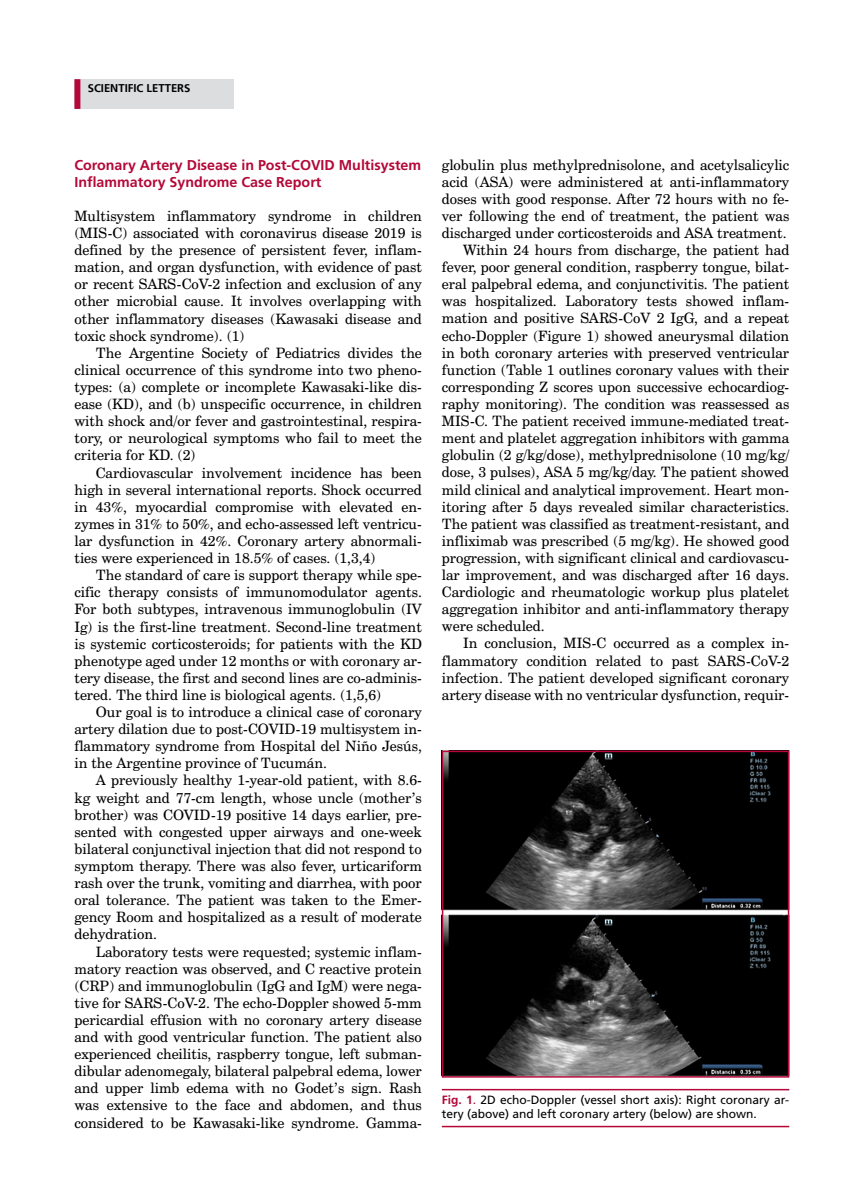
<style>
.page{position:relative;width:851px;height:1191px;background:#fff}
.page>*{position:absolute;margin:0;border:0;box-sizing:border-box;transform-origin:0 0}
.introduccion_y_resul{font:14.25px/17.1px "Century Schoolbook BT";color:#000;text-align:justify}
.t1{font:700 14.25px/17.1px "Frutiger LT Std";color:#b30838}
.t2{font:12px/14.4px "Frutiger LT Std";color:#000}
.t3{font:700 11.25px "Frutiger";color:#000}
.s1{font-weight:700;color:#b30838}
.s2{color:#b30838}
</style>
<div class="page">
<img style="left:445px;top:753px;width:341px;height:321px">
<div style="left:74px;top:79px;width:160px;height:30px;background:#dcddde"></div>
<div style="left:74px;top:79px;width:6px;height:30px;background:#b30838"></div>
<hr style="left:442px;top:1125px;width:347px;height:2px;background:#b30838">
<hr style="left:442px;top:1088px;width:347px;height:2px;background:#b30838">
<div style="left:442px;top:750px;width:347px;height:327px;border:2px solid #b30838"></div>
<p class="t3" style="left:88px;top:82px;width:104px">SCIENTIFIC LETTERS</p>
<p class="t1" style="left:74px;top:156px;width:348px">Coronary Artery Disease in Post-COVID Multisystem<br>Inflammatory Syndrome Case Report</p>
<p class="introduccion_y_resul" style="left:74px;top:207px;width:349px">Multisystem inflammatory syndrome in children (MIS-C) associated with coronavirus disease 2019 is defined by the presence of persistent fever, inflam&shy;mation, and organ dysfunction, with evidence of past or recent SARS-CoV-2 infection and exclusion of any other microbial cause. It involves overlapping with other inflammatory diseases (Kawasaki disease and toxic shock syndrome). (1)</p>
<p class="introduccion_y_resul" style="left:74px;top:344px;width:349px;text-indent:21px">The Argentine Society of Pediatrics divides the clinical occurrence of this syndrome into two pheno&shy;types: (a) complete or incomplete Kawasaki-like dis&shy;ease (KD), and (b) unspecific occurrence, in children with shock and/or fever and gastrointestinal, respira&shy;tory, or neurological symptoms who fail to meet the criteria for KD. (2)</p>
<p class="introduccion_y_resul" style="left:74px;top:464px;width:349px;text-indent:21px">Cardiovascular involvement incidence has been high in several international reports. Shock occurred in 43%, myocardial compromise with elevated en&shy;zymes in 31% to 50%, and echo-assessed left ventricu&shy;lar dysfunction in 42%. Coronary artery abnormali&shy;ties were experienced in 18.5% of cases. (1,3,4)</p>
<p class="introduccion_y_resul" style="left:74px;top:566px;width:349px;text-indent:21px">The standard of care is support therapy while spe&shy;cific therapy consists of immunomodulator agents.<br>For both subtypes, intravenous immunoglobulin (IV Ig) is the first-line treatment. Second-line treatment is systemic corticosteroids; for patients with the KD phenotype aged under 12 months or with coronary ar&shy;tery disease, the first and second lines are co-adminis&shy;tered. The third line is biological agents. (1,5,6)</p>
<p class="introduccion_y_resul" style="left:74px;top:703px;width:349px;text-indent:21px">Our goal is to introduce a clinical case of coronary artery dilation due to post-COVID-19 multisystem in&shy;flammatory syndrome from Hospital del Niño Jesús, in the Argentine province of Tucumán.</p>
<p class="introduccion_y_resul" style="left:74px;top:771px;width:349px;text-indent:21px">A previously healthy 1-year-old patient, with 8.6- kg weight and 77-cm length, whose uncle (mother’s brother) was COVID-19 positive 14 days earlier, pre&shy;sented with congested upper airways and one-week bilateral conjunctival injection that did not respond to symptom therapy. There was also fever, urticariform rash over the trunk, vomiting and diarrhea, with poor oral tolerance. The patient was taken to the Emer&shy;gency Room and hospitalized as a result of moderate dehydration.</p>
<p class="introduccion_y_resul" style="left:74px;top:942px;width:349px;text-indent:21px">Laboratory tests were requested; systemic inflam&shy;matory reaction was observed, and C reactive protein (CRP) and immunoglobulin (IgG and IgM) were nega&shy;tive for SARS-CoV-2. The echo-Doppler showed 5-mm pericardial effusion with no coronary artery disease and with good ventricular function. The patient also experienced cheilitis, raspberry tongue, left subman&shy;dibular adenomegaly, bilateral palpebral edema, lower and upper limb edema with no Godet’s sign. Rash was extensive to the face and abdomen, and thus considered to be Kawasaki-like syndrome. Gamma-</p>
<p class="introduccion_y_resul" style="left:442px;top:156px;width:349px">globulin plus methylprednisolone, and acetylsalicylic acid (ASA) were administered at anti-inflammatory doses with good response. After 72 hours with no fe&shy;ver following the end of treatment, the patient was discharged under corticosteroids and ASA treatment.</p>
<p class="introduccion_y_resul" style="left:442px;top:241px;width:349px;text-indent:21px">Within 24 hours from discharge, the patient had fever, poor general condition, raspberry tongue, bilat&shy;eral palpebral edema, and conjunctivitis. The patient was hospitalized. Laboratory tests showed inflam&shy;mation and positive SARS-CoV 2 IgG, and a repeat echo-Doppler (Figure 1) showed aneurysmal dilation in both coronary arteries with preserved ventricular function (Table 1 outlines coronary values with their corresponding Z scores upon successive echocardiog&shy;raphy monitoring). The condition was reassessed as MIS-C. The patient received immune-mediated treat&shy;ment and platelet aggregation inhibitors with gamma globulin (2 g/kg/dose), methylprednisolone (10 mg/kg/ dose, 3 pulses), ASA 5 mg/kg/day. The patient showed mild clinical and analytical improvement. Heart mon&shy;itoring after 5 days revealed similar characteristics.<br>The patient was classified as treatment-resistant, and infliximab was prescribed (5 mg/kg). He showed good progression, with significant clinical and cardiovascu&shy;lar improvement, and was discharged after 16 days.<br>Cardiologic and rheumatologic workup plus platelet aggregation inhibitor and anti-inflammatory therapy were scheduled.</p>
<p class="introduccion_y_resul" style="left:442px;top:634px;width:349px;text-indent:21px">In conclusion, MIS-C occurred as a complex in&shy;flammatory condition related to past SARS-CoV-2 infection. The patient developed significant coronary artery disease with no ventricular dysfunction, requir-</p>
<p class="t2" style="left:442px;top:1092px;width:349px"><span class="s1">Fig. 1</span><span class="s2">.</span> 2D echo-Doppler (vessel short axis): Right coronary ar&shy;tery (above) and left coronary artery (below) are shown.</p>
</div>
